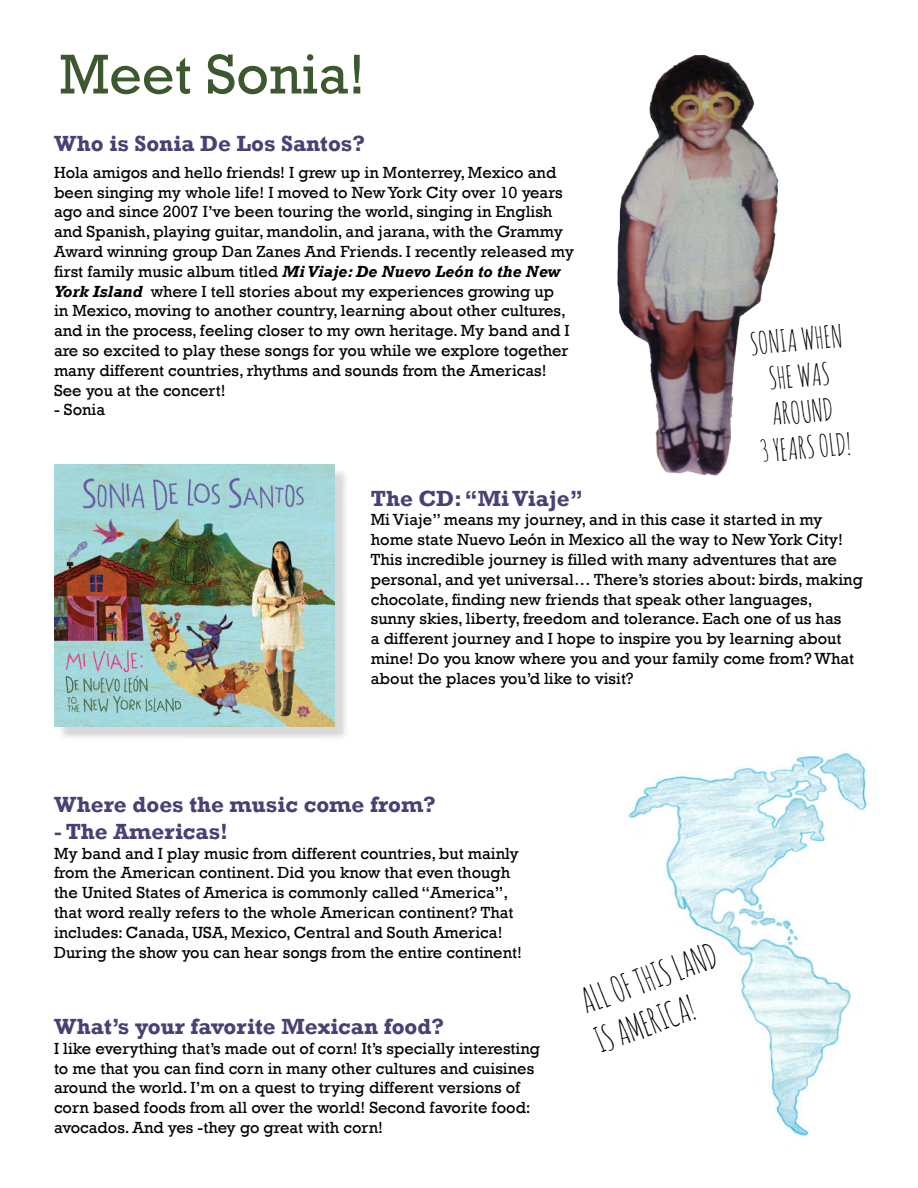
<style>
.page{position:relative;width:918px;height:1188px;background:#fff}
.page>*{position:absolute;margin:0;border:0;box-sizing:border-box;transform-origin:0 0}
.t1{font:57px "Rockwell";color:#3c582e}
.t2{font:34.5px/41.4px "Amatic SC";color:#000}
.t3{font:30px/36px "Amatic SC";color:#000;text-align:center}
.t4{font:700 22.5px "Rockwell";color:#4b4074}
.t5{font:16.5px/19.8px "Rockwell";color:#000}
.s1{font-weight:700;font-style:italic}
</style>
<div class="page">
<img style="left:628px;top:752px;width:239px;height:385px">
<img style="left:617px;top:55px;width:162px;height:421px">
<div style="left:58px;top:468px;width:292px;height:273px;background:#000;opacity:.15"></div>
<img style="left:54px;top:464px;width:281px;height:262px">
<h1 class="t1" style="left:59px;top:54px;width:307px">Meet Sonia!</h1>
<h3 class="t4" style="left:54px;top:135px;width:313px">Who is Sonia De Los Santos?</h3>
<p class="t5" style="left:54px;top:164px;width:522px">Hola amigos and hello friends! I grew up in Monterrey, Mexico and been singing my whole life! I moved to New York City over 10 years ago and since 2007 I’ve been touring the world, singing in English and Spanish, playing guitar, mandolin, and jarana, with the Grammy Award winning group Dan Zanes And Friends. I recently released my first family music album titled <span class="s1">Mi Viaje: De Nuevo León to the New York Island</span> where I tell stories about my experiences growing up<br>in Mexico, moving to another country, learning about other cultures, and in the process, feeling closer to my own heritage. My band and I are so excited to play these songs for you while we explore together many different countries, rhythms and sounds from the Americas!<br>See you at the concert!</p>
<p class="t5" style="left:54px;top:402px;width:53px">- Sonia</p>
<h3 class="t3" style="left:749px;top:327px;width:94px;rotate:-5deg">SONIA WHEN<br>SHE WAS<br>AROUND<br>3 YEARS OLD!</h3>
<h3 class="t4" style="left:371px;top:490px;width:214px">The CD: “Mi Viaje”</h3>
<p class="t5" style="left:371px;top:512px;width:494px">Mi Viaje” means my journey, and in this case it started in my home state Nuevo León in Mexico all the way to New York City!<br>This incredible journey is filled with many adventures that are personal, and yet universal… There’s stories about: birds, making chocolate, finding new friends that speak other languages,<br>sunny skies, liberty, freedom and tolerance. Each one of us has<br>a different journey and I hope to inspire you by learning about mine! Do you know where you and your family come from? What about the places you’d like to visit?</p>
<h3 class="t4" style="left:54px;top:796px;width:383px">Where does the music come from?</h3>
<h3 class="t4" style="left:54px;top:823px;width:176px">- The Americas!</h3>
<p class="t5" style="left:54px;top:845px;width:470px">My band and I play music from different countries, but mainly from the American continent. Did you know that even though the United States of America is commonly called “America”, that word really refers to the whole American continent? That includes: Canada, USA, Mexico, Central and South America!<br>During the show you can hear songs from the entire continent!</p>
<h3 class="t4" style="left:54px;top:1019px;width:392px">What’s your favorite Mexican food?</h3>
<p class="t5" style="left:54px;top:1040px;width:488px">I like everything that’s made out of corn! It’s specially interesting to me that you can find corn in many other cultures and cuisines around the world. I’m on a quest to trying different versions of corn based foods from all over the world! Second favorite food: avocados. And yes -they go great with corn!</p>
<h2 class="t2" style="left:575px;top:984px;width:145px;rotate:-20deg">ALL OF THIS LAND<br>IS AMERICA!</h2>
</div>
